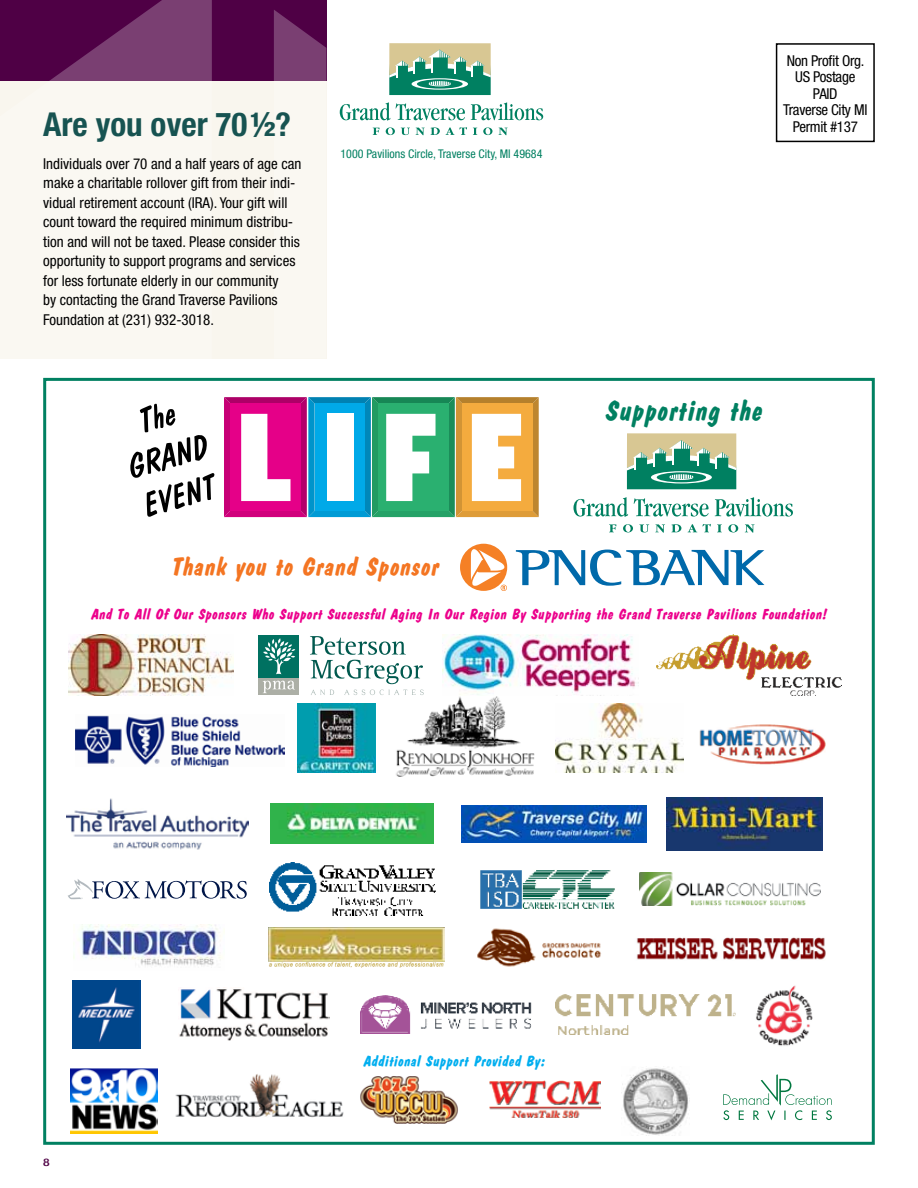
<style>
.page{position:relative;width:918px;height:1188px;background:#fff}
.page>*{position:absolute;margin:0;border:0;box-sizing:border-box;transform-origin:0 0}
.t1{font:700 condensed 33px "Helvetica Neue";color:#175351}
.t2{font:28.05px "Dom Casual Com Bold Diagonal";letter-spacing:.01em;color:#008061}
.t3{font:25.2px "Dom Casual Com Bold Diagonal";letter-spacing:.01em;color:#f47522}
.t4{font:condensed 15px/19.5px "Helvetica Neue";color:#000}
.t5{font:condensed 15px/16.5px "Helvetica Neue";letter-spacing:-.02em;color:#000;text-align:center}
.t6{font:14.7px "Dom Casual Com Bold Diagonal";letter-spacing:.01em;color:#ec008c}
.t7{font:14.7px "Dom Casual Com Bold Diagonal";letter-spacing:.01em;color:#00aeef}
.t8{font:condensed 12px "Helvetica Neue";color:#008061}
.t9{font:500 condensed 10.5px "Helvetica Neue";color:#4f0045;scale:1.3 1}
</style>
<div class="page">
<div style="left:0;top:0;width:326px;height:359px;background:#f9f6ee"></div>
<div style="left:776px;top:43px;width:99px;height:99px;border:2px solid #000"></div>
<div style="left:0;top:0;width:326px;height:81px;background:#4f0045"></div>
<svg style="left:389px;top:43px;width:102px;height:52px;background:#71ab88"></svg>
<svg style="left:373px;top:128px;width:6px;height:7px"></svg>
<svg style="left:386px;top:127px;width:9px;height:8px"></svg>
<svg style="left:401px;top:128px;width:9px;height:7px"></svg>
<svg style="left:416px;top:128px;width:9px;height:7px"></svg>
<svg style="left:431px;top:127px;width:9px;height:8px"></svg>
<svg style="left:446px;top:127px;width:21px;height:8px"></svg>
<svg style="left:473px;top:128px;width:4px;height:7px"></svg>
<svg style="left:483px;top:127px;width:10px;height:8px"></svg>
<svg style="left:499px;top:128px;width:9px;height:7px"></svg>
<svg style="left:340px;top:102px;width:50px;height:19px"></svg>
<svg style="left:396px;top:103px;width:69px;height:17px"></svg>
<svg style="left:471px;top:102px;width:72px;height:18px"></svg>
<svg style="left:274px;top:10px;width:52px;height:71px"></svg>
<svg style="left:49px;top:0;width:163px;height:81px;fill:#7a3f72"></svg>
<img style="left:66px;top:397px;width:776px;height:739px">
<h1 class="t1" style="left:43px;top:104px;width:249px">Are you over 70 ½?</h1>
<p class="t4" style="left:43px;top:153px;width:260px">Individuals over 70 and a half years of age can make a charitable rollover gift from their indi&shy;vidual retirement account (IRA). Your gift will count toward the required minimum distribu&shy;tion and will not be taxed. Please consider this opportunity to support programs and services for less fortunate elderly in our community<br>by contacting the Grand Traverse Pavilions Foundation at (231) 932-3018.</p>
<p class="t8" style="left:341px;top:146px;width:203px">1000 Pavilions Circle, Traverse City, MI 49684</p>
<h3 class="t3" style="left:170px;top:552px;width:269px">Thank you to Grand Sponsor</h3>
<p class="t5" style="left:783px;top:52px;width:86px">Non Profit Org.<br>US Postage<br>PAID<br>Traverse City MI<br>Permit #137</p>
<h2 class="t2" style="left:604px;top:394px;width:158px">Supporting the</h2>
<p class="t6" style="left:90px;top:606px;width:737px">And To All Of Our Sponsors Who Support Successful Aging In Our Region By Supporting the Grand Traverse Pavilions Foundation!</p>
<p class="t9" style="left:43px;top:1156px;width:7px">8</p>
<p class="t7" style="left:363px;top:1052px;width:183px">Additional Support Provided By:</p>
</div>
